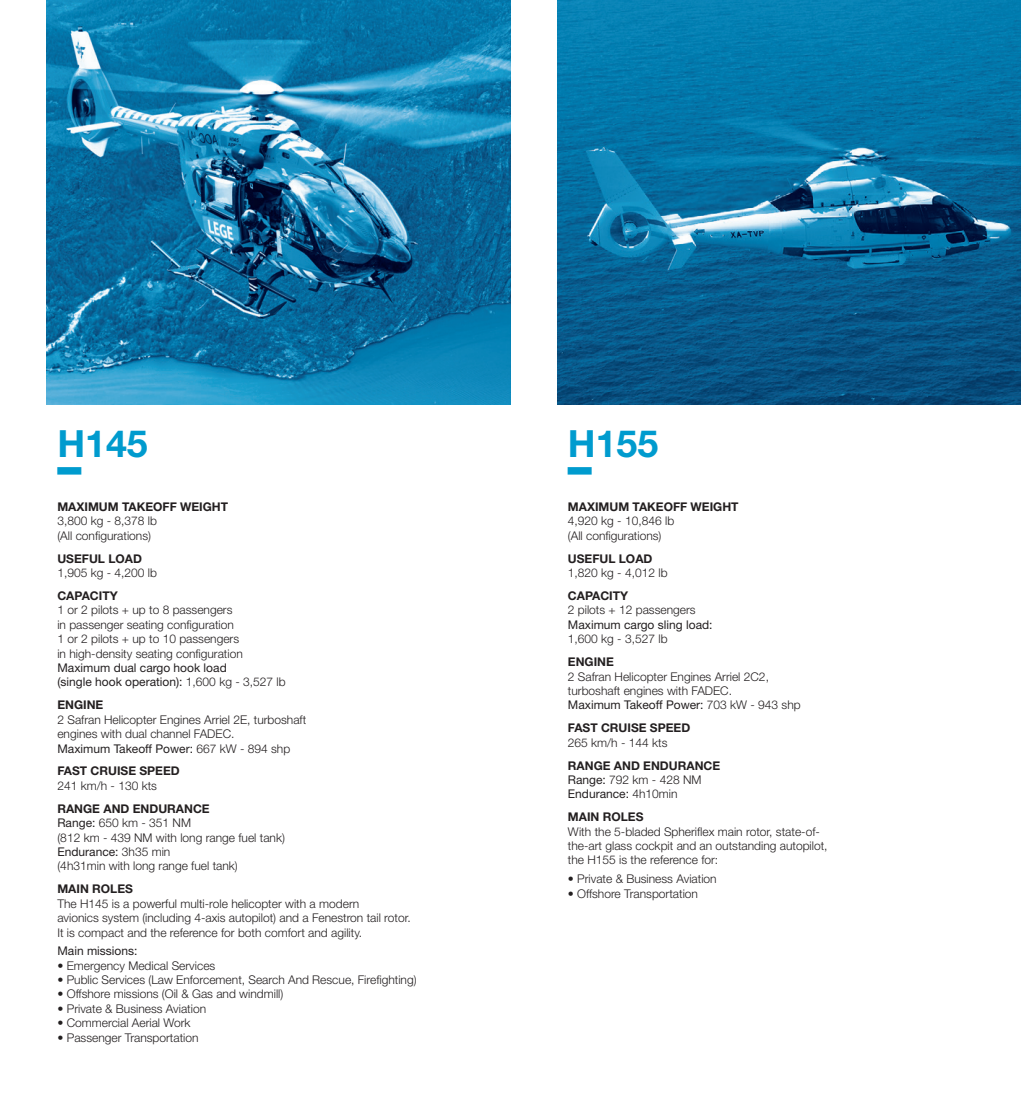
<style>
.page{position:relative;width:1021px;height:1093px;background:#fff}
.page>*{position:absolute;margin:0;border:0;box-sizing:border-box;transform-origin:0 0}
.t1{font:700 37.5px "Helvetica Neue LT Std";color:#009bce}
.t2{font:700 37.5px "Full Stop";color:#009bce}
.t3{font:300 12px/14.4px "Helvetica Neue LT Std";color:#231f20}
.t4{font:700 12px "Helvetica Neue LT Std";color:#231f20}
.t5{font:12px/14.4px "Helvetica Neue LT Std";color:#231f20}
.s1{font-weight:300}
.s2{font-weight:400}
.s3{font-weight:700}
</style>
<div class="page">
<img style="left:47px;top:0;width:463px;height:404px">
<img style="left:557px;top:0;width:463px;height:404px">
<h1 class="t1" style="left:57px;top:421px;width:92px">H145</h1>
<h1 class="t2" style="left:57px;top:467px;width:25px">_</h1>
<p class="t4" style="left:57px;top:499px;width:172px">MAXIMUM TAKEOFF WEIGHT</p>
<p class="t3" style="left:57px;top:514px;width:101px">3,800 kg - 8,378 lb (All configurations)</p>
<p class="t4" style="left:57px;top:551px;width:86px">USEFUL LOAD</p>
<p class="t3" style="left:57px;top:565px;width:101px">1,905 kg - 4,200 lb</p>
<p class="t4" style="left:57px;top:588px;width:62px">CAPACITY</p>
<p class="t3" style="left:57px;top:603px;width:187px">1 or 2 pilots + up to 8 passengers in passenger seating configuration 1 or 2 pilots + up to 10 passengers in high-density seating configuration</p>
<p class="t5" style="left:57px;top:660px;width:230px">Maximum dual cargo hook load<br>(single hook operation): <span class="s1">1,600 kg - 3,527 lb</span></p>
<p class="t4" style="left:57px;top:697px;width:47px">ENGINE</p>
<p class="t3" style="left:57px;top:712px;width:250px">2 Safran Helicopter Engines Arriel 2E, turboshaft engines with dual channel FADEC.<br><span class="s2">Maximum Takeoff Power:</span> 667 kW - 894 shp</p>
<p class="t4" style="left:57px;top:764px;width:124px">FAST CRUISE SPEED</p>
<p class="t3" style="left:57px;top:778px;width:101px">241 km/h - 130 kts</p>
<p class="t3" style="left:57px;top:801px;width:229px"><span class="s3">RANGE AND ENDURANCE<br></span><span class="s2">Range:</span> 650 km - 351 NM<br>(812 km - 439 NM with long range fuel tank)<br><span class="s2">Endurance:</span> 3h35 min<br>(4h31min with long range fuel tank)</p>
<p class="t4" style="left:57px;top:881px;width:77px">MAIN ROLES</p>
<p class="t3" style="left:57px;top:896px;width:355px">The H145 is a powerful multi-role helicopter with a modern<br>avionics system (including 4-axis autopilot) and a Fenestron tail rotor.<br>It is compact and the reference for both comfort and agility.</p>
<p class="t5" style="left:57px;top:943px;width:82px">Main missions:</p>
<p class="t3" style="left:57px;top:958px;width:159px">• Emergency Medical Services</p>
<p class="t3" style="left:57px;top:972px;width:360px">• Public Services (Law Enforcement, Search And Rescue, Firefighting)</p>
<p class="t3" style="left:57px;top:986px;width:227px">• Offshore missions (Oil &amp; Gas and windmill)</p>
<p class="t3" style="left:57px;top:1001px;width:150px">• Private &amp; Business Aviation</p>
<p class="t3" style="left:57px;top:1015px;width:135px">• Commercial Aerial Work</p>
<p class="t3" style="left:57px;top:1030px;width:143px">• Passenger Transportation</p>
<h1 class="t1" style="left:568px;top:421px;width:92px">H155</h1>
<h1 class="t2" style="left:568px;top:467px;width:25px">_</h1>
<p class="t4" style="left:568px;top:499px;width:172px">MAXIMUM TAKEOFF WEIGHT</p>
<p class="t3" style="left:568px;top:514px;width:108px">4,920 kg - 10,846 lb (All configurations)</p>
<p class="t4" style="left:568px;top:551px;width:86px">USEFUL LOAD</p>
<p class="t3" style="left:568px;top:565px;width:101px">1,820 kg - 4,012 lb</p>
<p class="t4" style="left:568px;top:588px;width:62px">CAPACITY</p>
<p class="t3" style="left:568px;top:603px;width:129px">2 pilots + 12 passengers</p>
<p class="t5" style="left:568px;top:617px;width:146px">Maximum cargo sling load:</p>
<p class="t3" style="left:568px;top:631px;width:101px">1,600 kg - 3,527 lb</p>
<p class="t4" style="left:568px;top:654px;width:47px">ENGINE</p>
<p class="t3" style="left:568px;top:669px;width:234px">2 Safran Helicopter Engines Arriel 2C2, turboshaft engines with FADEC.<br><span class="s2">Maximum Takeoff Power:</span> 703 kW - 943 shp</p>
<p class="t4" style="left:568px;top:720px;width:124px">FAST CRUISE SPEED</p>
<p class="t3" style="left:568px;top:735px;width:101px">265 km/h - 144 kts</p>
<p class="t3" style="left:568px;top:758px;width:154px"><span class="s3">RANGE AND ENDURANCE<br></span><span class="s2">Range:</span> 792 km - 428 NM<br><span class="s2">Endurance:</span> 4h10min</p>
<p class="t4" style="left:568px;top:809px;width:77px">MAIN ROLES</p>
<p class="t3" style="left:568px;top:824px;width:261px">With the 5-bladed Spheriflex main rotor, state-of&shy;the-art glass cockpit and an outstanding autopilot, the H155 is the reference for:</p>
<p class="t3" style="left:568px;top:871px;width:150px">• Private &amp; Business Aviation</p>
<p class="t3" style="left:568px;top:886px;width:132px">• Offshore Transportation</p>
</div>
